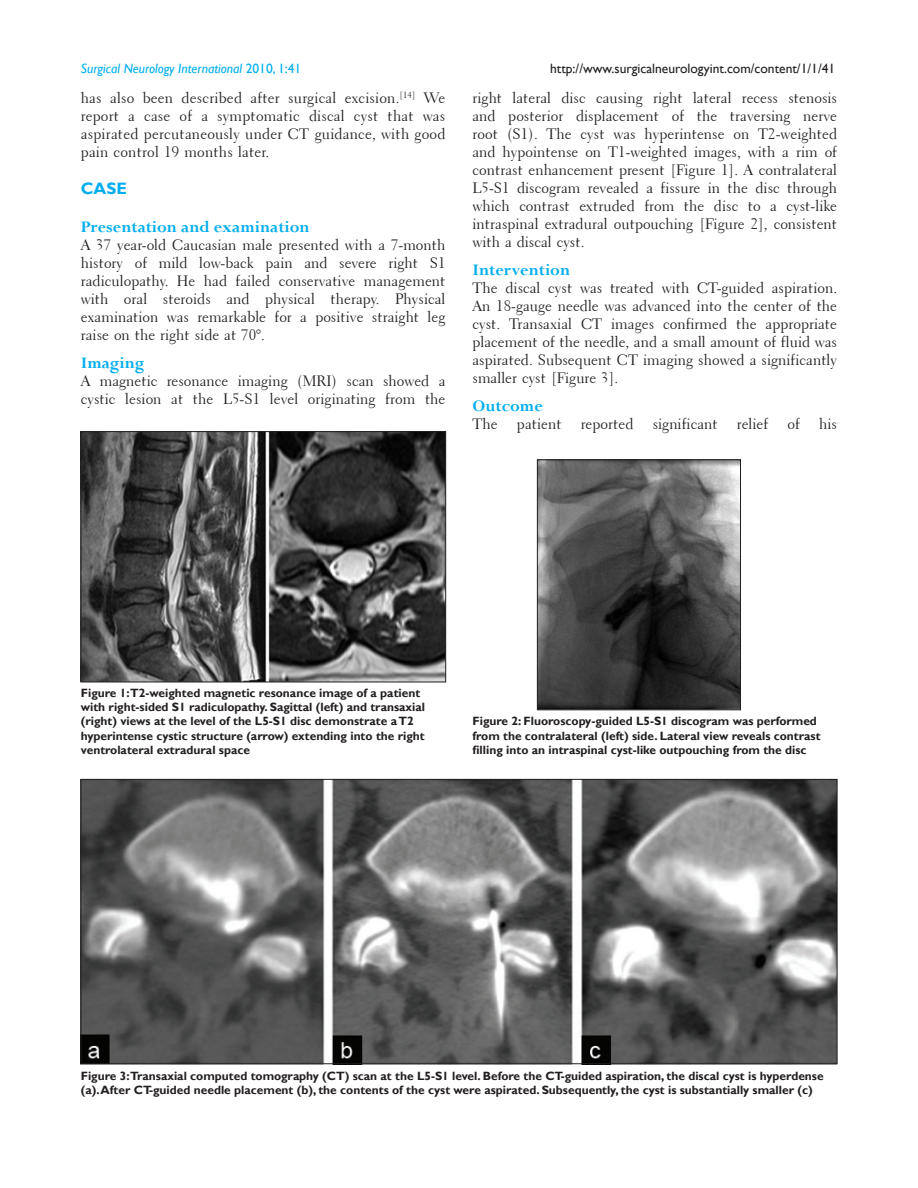
<style>
.page{position:relative;width:918px;height:1188px;background:#fff}
.page>*{position:absolute;margin:0;border:0;box-sizing:border-box;transform-origin:0 0}
.t1{font:700 18px "Perpetua";color:#00aeef}
.t2{font:700 16.5px "Gill Sans";color:#00aeef}
.TX{font:15px/18px "Transitional 521 BT Roman A";color:#231f20;text-align:justify}
.t3{font:13.5px "Gill Sans";color:#231f20}
.t4{font:italic 13.5px "Gill Sans";color:#00aeef}
.FGC{font:700 12px/14.4px "Gill Sans";color:#231f20}
.s1{font-style:normal}
</style>
<div class="page">
<img style="left:83px;top:433px;width:361px;height:247px">
<div style="left:81px;top:431px;width:365px;height:251px;border:1px solid #231f20"></div>
<img style="left:539px;top:462px;width:200px;height:246px">
<div style="left:537px;top:460px;width:204px;height:250px;border:1px solid #231f20"></div>
<img style="left:81px;top:781px;width:755px;height:284px">
<p class="t4" style="left:81px;top:61px;width:222px">Surgical Neurology International <span class="s1">2010, 1:41</span></p>
<p class="t3" style="left:550px;top:61px;width:287px">http://www.surgicalneurologyint.com/content/1/1/41</p>
<p class="TX" style="left:81px;top:89px;width:366px">has also been described after surgical excision.<sup>[14]</sup> We report a case of a symptomatic discal cyst that was aspirated percutaneously under CT guidance, with good pain control 19 months later.</p>
<h1 class="t2" style="left:81px;top:179px;width:48px">CASE</h1>
<h2 class="t1" style="left:81px;top:215px;width:230px">Presentation and examination</h2>
<p class="TX" style="left:81px;top:236px;width:366px">A 37 year-old Caucasian male presented with a 7-month history of mild low-back pain and severe right S1 radiculopathy. He had failed conservative management with oral steroids and physical therapy. Physical examination was remarkable for a positive straight leg raise on the right side at 70°.</p>
<h2 class="t1" style="left:81px;top:351px;width:65px">Imaging</h2>
<p class="TX" style="left:81px;top:372px;width:366px">A magnetic resonance imaging (MRI) scan showed a cystic lesion at the L5-S1 level originating from the</p>
<p class="TX" style="left:473px;top:89px;width:366px">right lateral disc causing right lateral recess stenosis and posterior displacement of the traversing nerve root (S1). The cyst was hyperintense on T2-weighted and hypointense on T1-weighted images, with a rim of contrast enhancement present [Figure 1]. A contralateral L5-S1 discogram revealed a fissure in the disc through which contrast extruded from the disc to a cyst-like intraspinal extradural outpouching [Figure 2], consistent with a discal cyst.</p>
<h2 class="t1" style="left:473px;top:259px;width:99px">Intervention</h2>
<p class="TX" style="left:473px;top:279px;width:366px">The discal cyst was treated with CT-guided aspiration.<br>An 18-gauge needle was advanced into the center of the cyst. Transaxial CT images confirmed the appropriate placement of the needle, and a small amount of fluid was aspirated. Subsequent CT imaging showed a significantly smaller cyst [Figure 3].</p>
<h2 class="t1" style="left:473px;top:395px;width:72px">Outcome</h2>
<p class="TX" style="left:473px;top:415px;width:27px">The</p>
<p class="TX" style="left:517px;top:415px;width:46px">patient</p>
<p class="TX" style="left:581px;top:415px;width:54px">reported</p>
<p class="TX" style="left:653px;top:415px;width:67px">significant</p>
<p class="TX" style="left:737px;top:415px;width:33px">relief</p>
<p class="TX" style="left:788px;top:415px;width:14px">of</p>
<p class="TX" style="left:819px;top:415px;width:19px">his</p>
<p class="FGC" style="left:81px;top:686px;width:346px">Figure 1:T2-weighted magnetic resonance image of a patient with right-sided S1 radiculopathy. Sagittal (left) and transaxial (right) views at the level of the L5-S1 disc demonstrate a T2 hyperintense cystic structure (arrow) extending into the right ventrolateral extradural space</p>
<p class="FGC" style="left:473px;top:715px;width:350px">Figure 2: Fluoroscopy-guided L5-S1 discogram was performed from the contralateral (left) side. Lateral view reveals contrast filling into an intraspinal cyst-like outpouching from the disc</p>
<p class="FGC" style="left:81px;top:1069px;width:744px">Figure 3:Transaxial computed tomography (CT) scan at the L5-S1 level. Before the CT-guided aspiration, the discal cyst is hyperdense (a). After CT-guided needle placement (b), the contents of the cyst were aspirated. Subsequently, the cyst is substantially smaller (c)</p>
</div>
